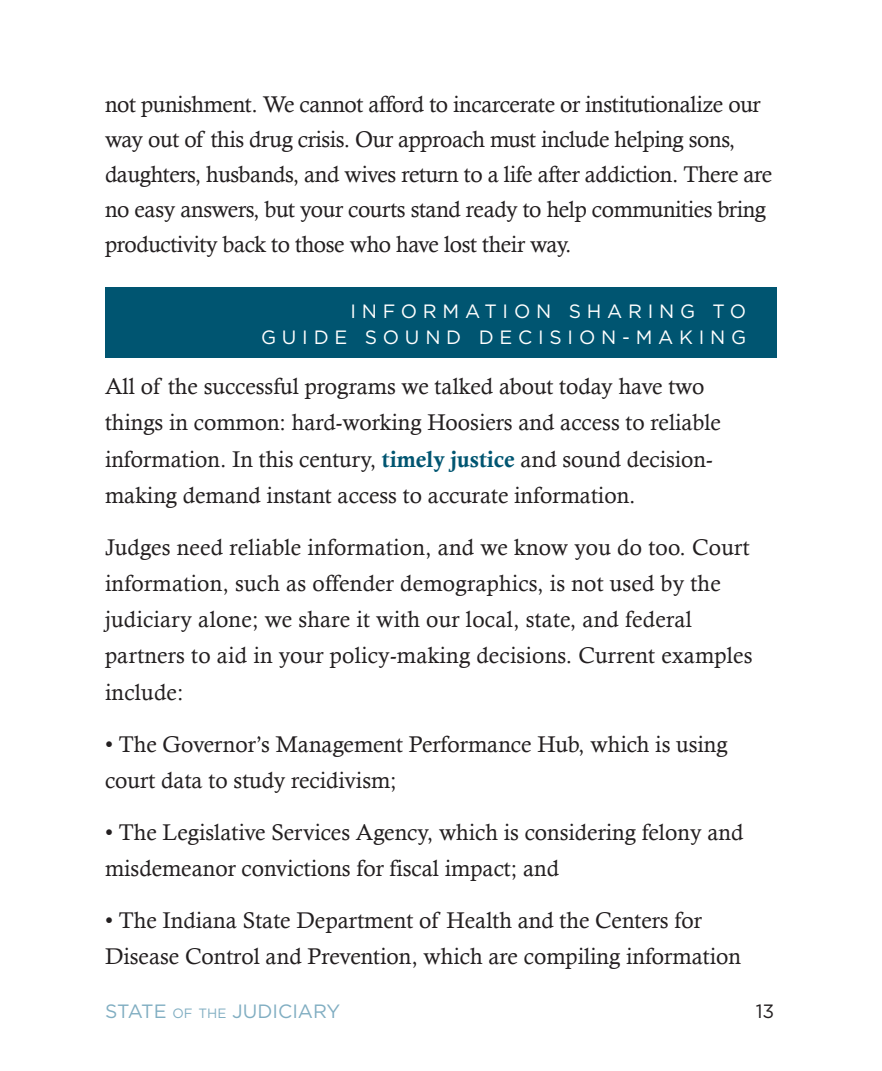
<style>
.page{position:relative;width:882px;height:1071px;background:#fff}
.page>*{position:absolute;margin:0;border:0;box-sizing:border-box;transform-origin:0 0}
.t1{font:22.75px/36.2px "Calisto";color:#231f20}
.t2{font:19.25px/26.2px "Gotham";letter-spacing:.3em;color:#fff;text-align:right}
.t3{font:19.25px "Gotham";color:#81aec2}
.t4{font:19.25px "Gotham";color:#231f20}
.s1{font-family:"Calis MT Bol";color:#005571}
.s2{font-size:13.47px}
</style>
<div class="page">
<div style="left:105px;top:287px;width:672px;height:71px;background:#005571"></div>
<p class="t1" style="left:105px;top:87px;width:669px;line-height:35px">not punishment. We cannot afford to incarcerate or institutionalize our way out of this drug crisis. Our approach must include helping sons, daughters, husbands, and wives return to a life after addiction. There are no easy answers, but your courts stand ready to help communities bring productivity back to those who have lost their way.</p>
<p class="t2" style="left:261px;top:297px;width:487px">INFORMATION SHARING TO<br>GUIDE SOUND DECISION-MAKING</p>
<p class="t1" style="left:105px;top:368px;width:617px">All of the successful programs we talked about today have two things in common: hard-working Hoosiers and access to reliable information. In this century, <span class="s1">timely justice</span> and sound decision&shy;making demand instant access to accurate information.</p>
<p class="t1" style="left:105px;top:529px;width:649px">Judges need reliable information, and we know you do too. Court information, such as offender demographics, is not used by the judiciary alone; we share it with our local, state, and federal partners to aid in your policy-making decisions. Current examples include:</p>
<p class="t1" style="left:105px;top:726px;width:624px">• The Governor’s Management Performance Hub, which is using court data to study recidivism;</p>
<p class="t1" style="left:105px;top:814px;width:640px">• The Legislative Services Agency, which is considering felony and misdemeanor convictions for fiscal impact; and</p>
<p class="t1" style="left:105px;top:902px;width:638px">• The Indiana State Department of Health and the Centers for<br>Disease Control and Prevention, which are compiling information</p>
<p class="t3" style="left:105px;top:999px;width:237px">STATE <span class="s2">of the</span> JUDICIARY</p>
<p class="t4" style="left:756px;top:999px;width:20px">13</p>
</div>
